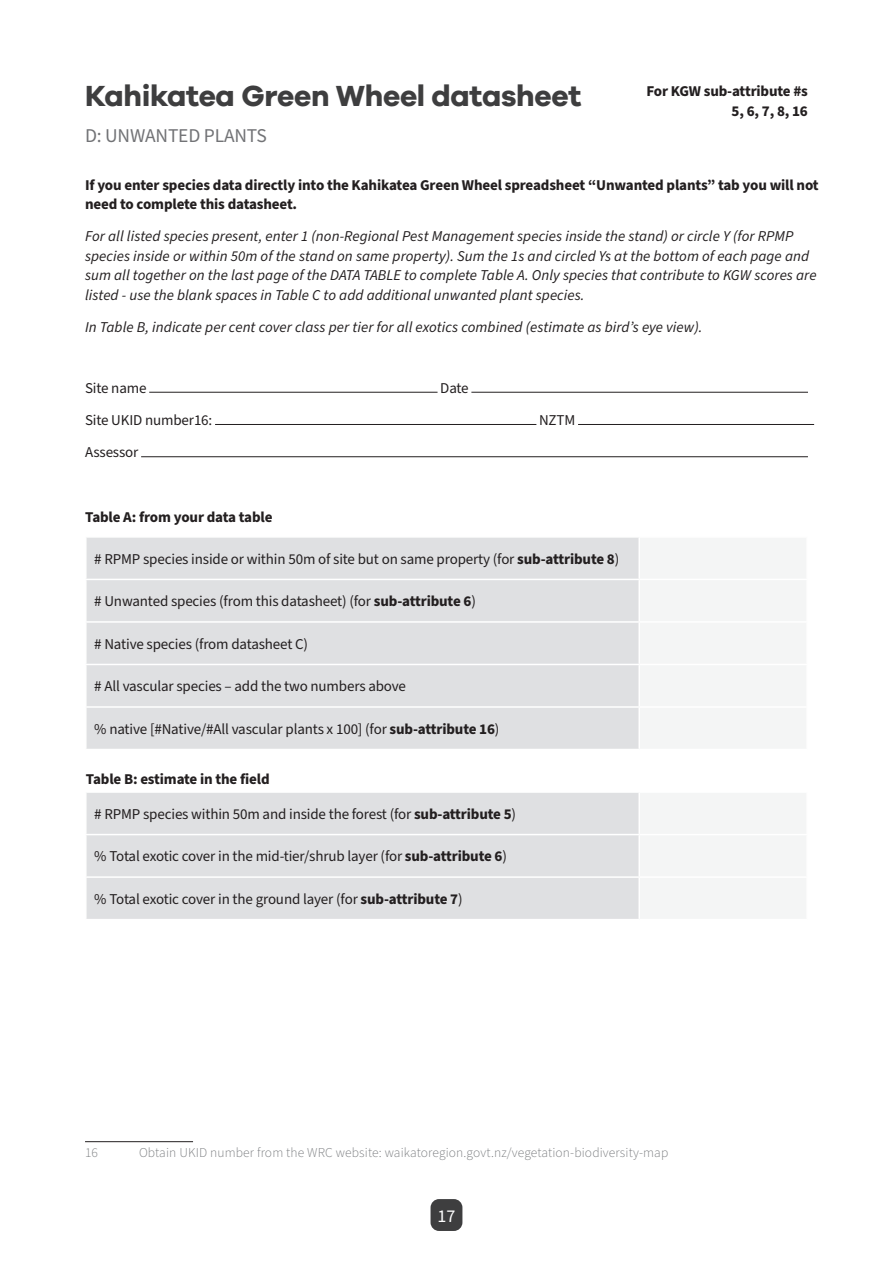
<style>
.page{position:relative;width:893px;height:1263px;background:#fff}
.page>*{position:absolute;margin:0;border:0;box-sizing:border-box;transform-origin:0 0}
.t1{font:700 30px "Galano Grotesque";letter-spacing:-.01em;color:#3e3e3f}
.t2{font:19.5px "Source Sans Pro";letter-spacing:-.01em;color:#727376}
.t3{font:18px "Source Sans Pro";color:#fff}
.t4{font:15px "Source Sans Pro";letter-spacing:-.01em;color:#231f20}
.t5{font:italic 15px/19.5px "Source Sans Pro";letter-spacing:.005em;color:#231f20}
.t6{font:700 15px/19.5px "Source Sans Pro";letter-spacing:-.01em;color:#231f20}
.t7{font:300 13.5px "Source Sans Pro";letter-spacing:.01em;color:#7a7c7f}
.s1{font-weight:700}
</style>
<div class="page">
<div style="left:431px;top:1199px;width:31px;height:32px;background:#3e3e3f;border-radius:9px"></div>
<hr style="left:149px;top:392px;width:289px;height:1px;background:#231f20">
<hr style="left:471px;top:392px;width:337px;height:1px;background:#231f20">
<hr style="left:215px;top:424px;width:321px;height:1px;background:#231f20">
<hr style="left:578px;top:424px;width:236px;height:1px;background:#231f20">
<hr style="left:141px;top:456px;width:667px;height:1px;background:#231f20">
<svg style="left:87px;top:538px;width:551px;height:381px;background:#e2e3e5"></svg>
<svg style="left:640px;top:538px;width:166px;height:380px;fill:#f4f5f5"></svg>
<hr style="left:639px;top:579px;width:169px;height:1px;background:#fff">
<hr style="left:639px;top:621px;width:169px;height:2px;background:#fff">
<hr style="left:639px;top:664px;width:169px;height:1px;background:#fff">
<hr style="left:639px;top:706px;width:169px;height:2px;background:#fff">
<hr style="left:639px;top:749px;width:169px;height:1px;background:#fff">
<hr style="left:639px;top:791px;width:169px;height:2px;background:#fff">
<hr style="left:639px;top:834px;width:169px;height:1px;background:#fff">
<hr style="left:639px;top:876px;width:169px;height:2px;background:#fff">
<hr style="left:85px;top:579px;width:554px;height:1px;background:#fff">
<hr style="left:85px;top:621px;width:554px;height:2px;background:#fff">
<hr style="left:85px;top:664px;width:554px;height:1px;background:#fff">
<hr style="left:85px;top:706px;width:554px;height:2px;background:#fff">
<hr style="left:85px;top:749px;width:554px;height:1px;background:#fff">
<hr style="left:85px;top:791px;width:554px;height:2px;background:#fff">
<hr style="left:85px;top:834px;width:554px;height:1px;background:#fff">
<hr style="left:85px;top:876px;width:554px;height:2px;background:#fff">
<hr style="left:85px;top:1141px;width:108px;height:1px;background:#231f20">
<h1 class="t1" style="left:85px;top:77px;width:498px">Kahikatea Green Wheel datasheet</h1>
<h2 class="t2" style="left:85px;top:122px;width:183px">D: UNWANTED PLANTS</h2>
<p class="t6" style="left:85px;top:175px;width:735px">If you enter species data directly into the Kahikatea Green Wheel spreadsheet “Unwanted plants” tab you will not need to complete this datasheet.</p>
<p class="t5" style="left:85px;top:227px;width:733px">For all listed species present, enter 1 (non-Regional Pest Management species inside the stand) or circle Y (for RPMP species inside or within 50m of the stand on same property). Sum the 1s and circled Ys at the bottom of each page and sum all together on the last page of the DATA TABLE to complete Table A. Only species that contribute to KGW scores are listed - use the blank spaces in Table C to add additional unwanted plant species.</p>
<p class="t5" style="left:85px;top:318px;width:619px">In Table B, indicate per cent cover class per tier for all exotics combined (estimate as bird’s eye view).</p>
<p class="t6" style="left:646px;top:82px;width:163px;text-align:right">For KGW sub-attribute #s<br>5, 6, 7, 8, 16</p>
<p class="t4" style="left:85px;top:378px;width:63px">Site name</p>
<p class="t4" style="left:440px;top:378px;width:30px">Date</p>
<p class="t4" style="left:85px;top:410px;width:129px">Site UKID number16:</p>
<p class="t4" style="left:539px;top:410px;width:38px">NZTM</p>
<p class="t4" style="left:85px;top:442px;width:55px">Assessor</p>
<p class="t6" style="left:85px;top:507px;width:189px">Table A: from your data table</p>
<p class="t4" style="left:94px;top:549px;width:526px"># RPMP species inside or within 50m of site but on same property (for <span class="s1">sub-attribute 8</span>)</p>
<p class="t4" style="left:94px;top:591px;width:383px"># Unwanted species (from this datasheet) (for <span class="s1">sub-attribute 6</span>)</p>
<p class="t4" style="left:94px;top:634px;width:215px"># Native species (from datasheet C)</p>
<p class="t4" style="left:94px;top:676px;width:313px"># All vascular species – add the two numbers above</p>
<p class="t4" style="left:94px;top:719px;width:407px">% native [#Native/#All vascular plants x 100] (for <span class="s1">sub-attribute 16</span>)</p>
<p class="t6" style="left:86px;top:769px;width:185px">Table B: estimate in the field</p>
<p class="t4" style="left:94px;top:804px;width:423px"># RPMP species within 50m and inside the forest (for <span class="s1">sub-attribute 5</span>)</p>
<p class="t4" style="left:94px;top:846px;width:414px">% Total exotic cover in the mid-tier/shrub layer (for <span class="s1">sub-attribute 6</span>)</p>
<p class="t4" style="left:94px;top:889px;width:370px">% Total exotic cover in the ground layer (for <span class="s1">sub-attribute 7</span>)</p>
<p class="t7" style="left:85px;top:1143px;width:15px">16</p>
<p class="t7" style="left:139px;top:1143px;width:531px">Obtain UKID number from the WRC website: waikatoregion.govt.nz/vegetation-biodiversity-map</p>
<p class="t3" style="left:438px;top:1204px;width:19px">17</p>
</div>
